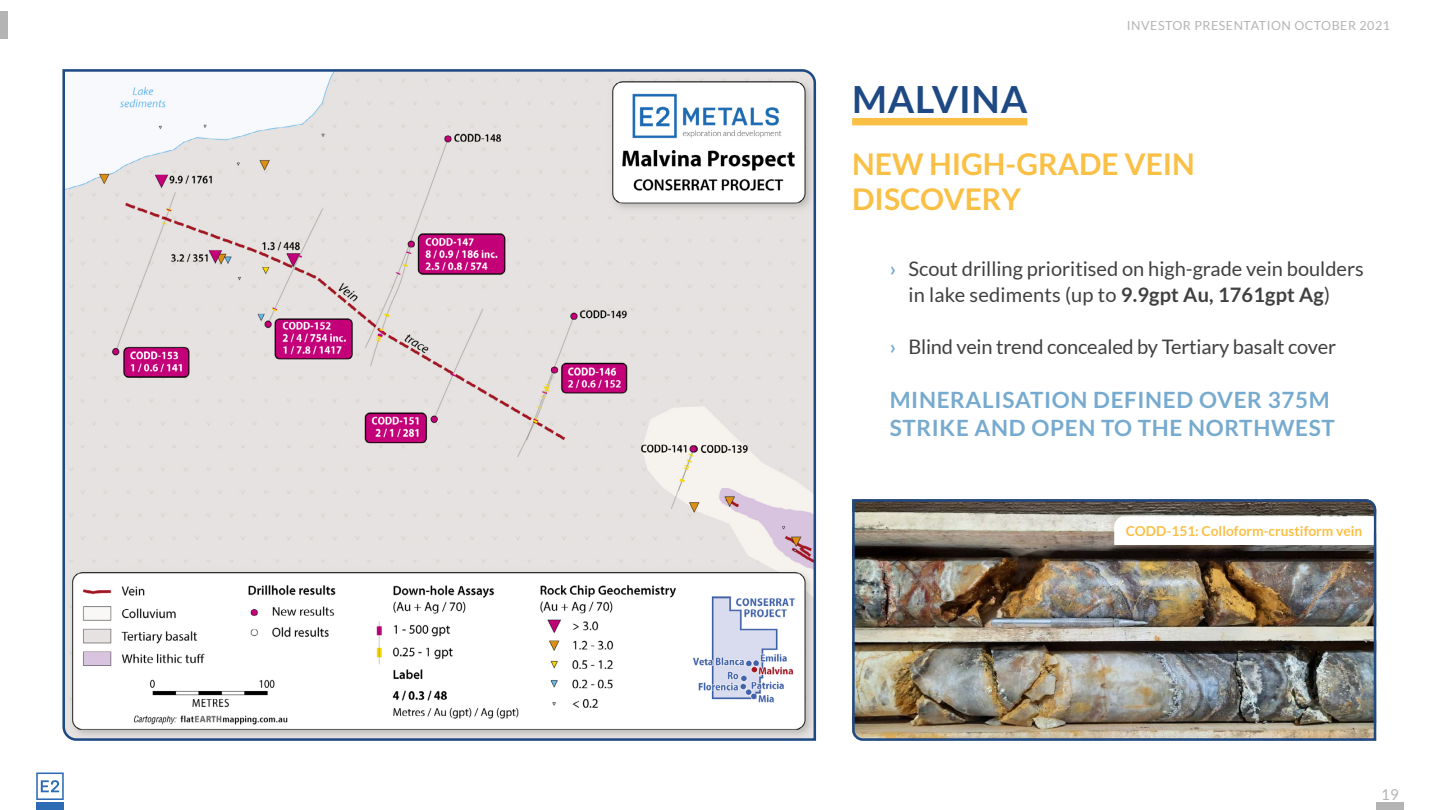
<style>
.page{position:relative;width:1440px;height:810px;background:#fff}
.page>*{position:absolute;margin:0;border:0;box-sizing:border-box;transform-origin:0 0}
.t1{font:700 37.5px "Lato";letter-spacing:.02em;color:#1e4984}
.t2{font:700 30px "Lato";color:#fac046}
.t3{font:700 22.5px/27.5px "Lato";letter-spacing:.03em;color:#77aacf}
.t4{font:20px/26.2px "Lato";color:#404040}
.t5{font:15px "Lato";color:#b4b4b4}
.t6{font:700 13.75px "Lato";color:#fac046}
.t7{font:12.5px "Lato";letter-spacing:.04em;color:#b4b4b4}
.s1{font-weight:700;color:#77aacf}
.s2{font-weight:700}
</style>
<div class="page">
<div style="left:0;top:11px;width:8px;height:28px;background:#b4b4b4"></div>
<div style="left:1376px;top:802px;width:28px;height:8px;background:#b4b4b4"></div>
<div style="left:36px;top:802px;width:28px;height:8px;background:#2d6cb5"></div>
<svg style="left:36px;top:772px;width:28px;height:28px"></svg>
<div style="left:852px;top:118px;width:175px;height:7px;background:#fac046"></div>
<svg style="left:62px;top:69px;width:755px;height:672px"></svg>
<img style="left:852px;top:499px;width:525px;height:242px">
<svg style="left:1114px;top:516px;width:260px;height:29px"></svg>
<p class="t1" style="left:852px;top:78px;width:177px">MALVINA</p>
<p class="t7" style="left:1127px;top:19px;width:265px">INVESTOR PRESENTATION OCTOBER 2021</p>
<p class="t2" style="left:852px;top:146px;width:344px">NEW HIGH-GRADE VEIN</p>
<p class="t2" style="left:852px;top:181px;width:170px">DISCOVERY</p>
<p class="t4" style="left:908px;top:255px;width:457px;text-indent:-19px"><span class="s1">›</span> Scout drilling prioritised on high-grade vein boulders in lake sediments (up to <span class="s2">9.9gpt Au, 1761gpt Ag</span>)</p>
<p class="t4" style="left:890px;top:334px;width:448px"><span class="s1">›</span> Blind vein trend concealed by Tertiary basalt cover</p>
<p class="t3" style="left:890px;top:386px;width:447px">MINERALISATION DEFINED OVER 375M<br>STRIKE AND OPEN TO THE NORTHWEST</p>
<p class="t6" style="left:1126px;top:523px;width:238px">CODD-151: Colloform-crustiform vein</p>
<p class="t5" style="left:1381px;top:786px;width:19px">19</p>
</div>
